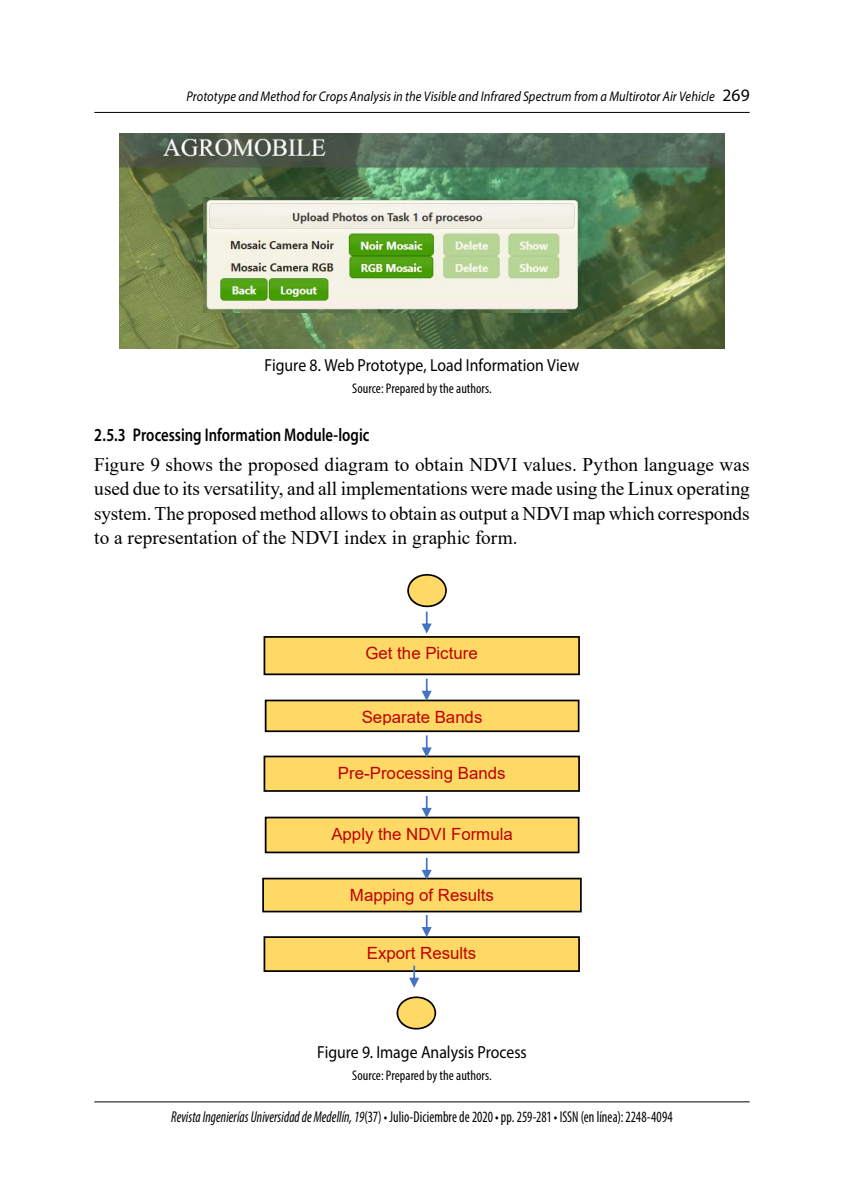
<style>
.page{position:relative;width:844px;height:1191px;background:#fff}
.page>*{position:absolute;margin:0;border:0;box-sizing:border-box;transform-origin:0 0}
.t1{font:19.25px/24.5px "Times New Roman";color:#000;text-align:justify}
.t2{font:600 18.38px "Myriad Pro";color:#000;scale:.8 1}
.t3{font:17.5px "Myriad Pro";color:#000;scale:.9 1}
.t4{font:16.8px "Arial";color:#c00000}
.t5{font:condensed 15.75px "Myriad Pro";letter-spacing:.005em;color:#000;scale:.87 1}
.t6{font:italic 14px "Myriad Pro";letter-spacing:.005em;color:#000;scale:.89 1}
.t7{font:condensed 14px "Myriad Pro";color:#000}
.s1{font-style:normal;font-size:17.5px}
.s2{font-style:italic}
</style>
<div class="page">
<hr style="left:94px;top:112px;width:655px;height:1px;background:#000">
<hr style="left:94px;top:1101px;width:655px;height:1px;background:#000">
<img style="left:119px;top:133px;width:605px;height:216px">
<img style="left:203px;top:197px;width:377px;height:116px">
<svg style="left:262px;top:574px;width:319px;height:456px"></svg>
<p class="t6" style="left:186px;top:88px;width:634px">Prototype and Method for Crops Analysis in the Visible and Infrared Spectrum from a Multirotor Air Vehicle <span class="s1">269</span></p>
<p class="t3" style="left:264px;top:354px;width:351px">Figure 8. Web Prototype, Load Information View</p>
<p class="t7" style="left:352px;top:380px;width:141px">Source: Prepared by the authors.</p>
<p class="t2" style="left:94px;top:423px;width:345px">2.5.3 Processing Information Module-logic</p>
<p class="t1" style="left:94px;top:451px;width:656px">Figure 9 shows the proposed diagram to obtain NDVI values. Python language was used due to its versatility, and all implementations were made using the Linux operating system. The proposed method allows to obtain as output a NDVI map which corresponds to a representation of the NDVI index in graphic form.</p>
<p class="t4" style="left:365px;top:642px;width:114px">Get the Picture</p>
<p class="t4" style="left:361px;top:705px;width:122px">Separate Bands</p>
<p class="t4" style="left:338px;top:761px;width:169px">Pre-Processing Bands</p>
<p class="t4" style="left:331px;top:822px;width:183px">Apply the NDVI Formula</p>
<p class="t4" style="left:350px;top:883px;width:145px">Mapping of Results</p>
<p class="t4" style="left:367px;top:942px;width:111px">Export Results</p>
<p class="t3" style="left:317px;top:1041px;width:234px">Figure 9. Image Analysis Process</p>
<p class="t7" style="left:352px;top:1067px;width:141px">Source: Prepared by the authors.</p>
<p class="t5" style="left:171px;top:1106px;width:578px"><span class="s2">Revista Ingenierías Universidad de Medellín, 19</span>(37) • Julio-Diciembre de 2020 • pp. 259-281 • ISSN (en línea): 2248-4094</p>
</div>
